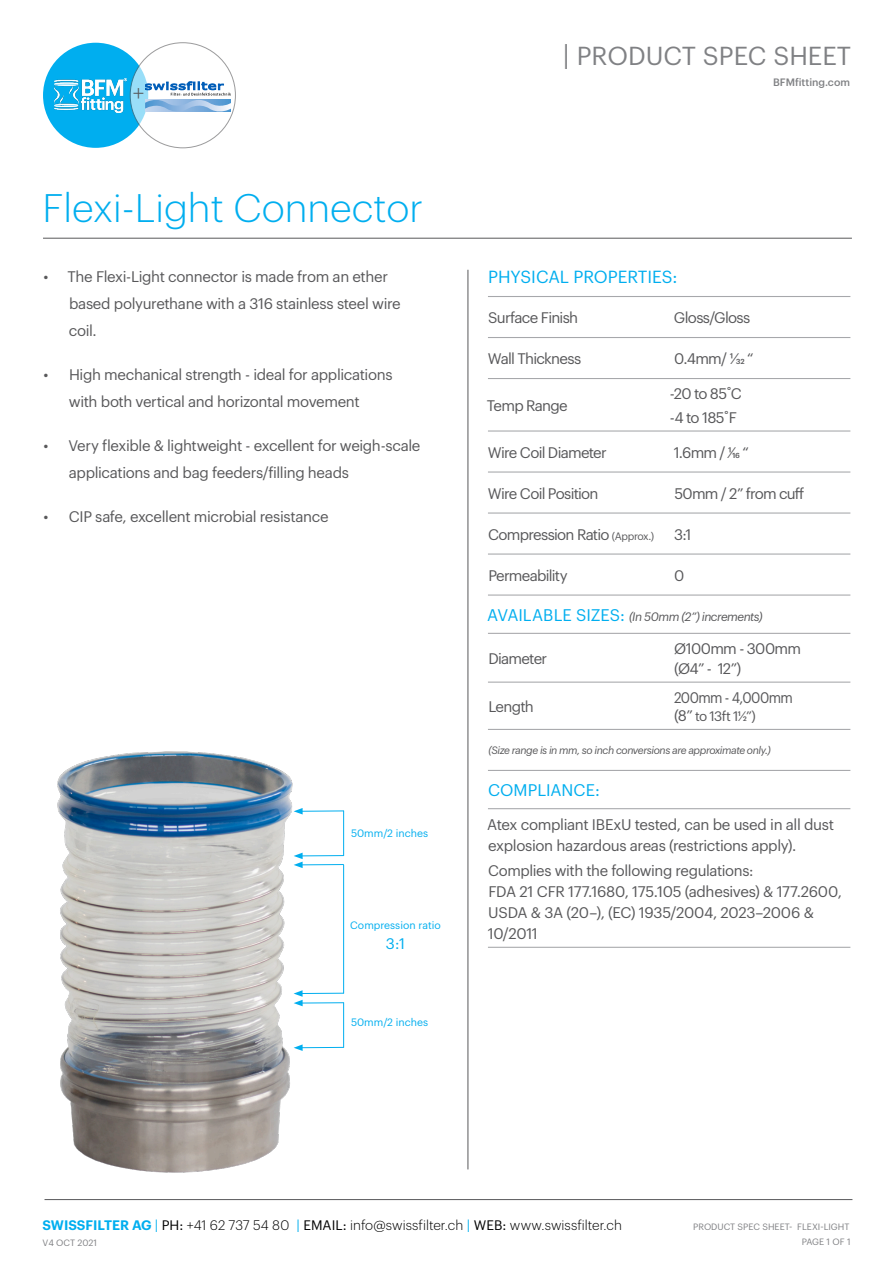
<style>
.page{position:relative;width:893px;height:1263px;background:#fff}
.page>*{position:absolute;margin:0;border:0;box-sizing:border-box;transform-origin:0 0}
.BODY{font:300 39px "Graphik";color:#00aeef}
.t1{font:25.5px "Graphik";color:#808184}
.t2{font:300 22.5px "Graphik";color:#58585a}
.table_heading{font:17.25px "Graphik";letter-spacing:-.01em;color:#00aeef}
.text{font:16.5px "Graphik";letter-spacing:.005em;color:#00aeef}
.text-2{font:15px/27px "Graphik";letter-spacing:-.025em;color:#58585a}
.table_text{font:15px/23.2px "Graphik";letter-spacing:-.05em;color:#58585a}
.table_text-2{font:15px "Graphik";letter-spacing:-.05em;color:#58585a;scale:.91 1}
.BODY-2{font:15px "Graphik";color:#00aeef}
.t3{font:300 13.5px "Graphik";color:#000}
.table_text-3{font:13.5px "Graphik";color:#58585a}
.table_text-4{font:italic 12px "Graphik";letter-spacing:-.04em;color:#58585a}
.table_text-5{font:italic 10.5px "Graphik";letter-spacing:-.04em;color:#58585a}
.BODY-3{font:10.5px "Graphik";color:#00aeef}
.t4{font:500 10.5px "Graphik";color:#808184}
.BODY-4{font:9px "Graphik";color:#808184}
.t5{font:500 3.9px "Meta Plus";color:#000}
.s1{font-size:27px}
.s2{font-size:10.5px}
.s3{font-style:normal;font-size:16.5px;color:#00aeef}
.s4{font-size:15px}
.s5{font-weight:600;color:#00aeef}
.s6{font-weight:400;color:#00aeef}
.s7{font-weight:400}
</style>
<div class="page">
<hr style="left:43px;top:238px;width:809px;height:1px;background:#58585a">
<div style="left:43px;top:43px;width:105px;height:105px;background:#00aeef;border-radius:50%"></div>
<div style="left:130px;top:43px;width:105px;height:105px;background:#fff;border-radius:50%"></div>
<hr style="left:45px;top:1199px;width:807px;height:1px;background:#58585a">
<img style="left:54px;top:78px;width:73px;height:34px">
<svg style="left:145px;top:82px;width:86px;height:31px"></svg>
<hr style="left:674px;top:296px;width:176px;height:1px;background:#a7a8ab">
<hr style="left:674px;top:337px;width:176px;height:1px;background:#a7a8ab">
<hr style="left:674px;top:553px;width:176px;height:2px;background:#a7a8ab">
<hr style="left:488px;top:296px;width:186px;height:1px;background:#a7a8ab">
<hr style="left:488px;top:337px;width:186px;height:1px;background:#a7a8ab">
<hr style="left:488px;top:378px;width:186px;height:1px;background:#a7a8ab">
<hr style="left:488px;top:553px;width:186px;height:2px;background:#a7a8ab">
<hr style="left:488px;top:594px;width:186px;height:2px;background:#a7a8ab">
<hr style="left:674px;top:594px;width:176px;height:2px;background:#a7a8ab">
<hr style="left:488px;top:633px;width:186px;height:1px;background:#a7a8ab">
<hr style="left:674px;top:633px;width:176px;height:1px;background:#a7a8ab">
<hr style="left:488px;top:682px;width:186px;height:1px;background:#a7a8ab">
<hr style="left:674px;top:682px;width:176px;height:1px;background:#a7a8ab">
<hr style="left:488px;top:729px;width:186px;height:1px;background:#a7a8ab">
<hr style="left:674px;top:729px;width:176px;height:1px;background:#a7a8ab">
<hr style="left:488px;top:770px;width:186px;height:1px;background:#a7a8ab">
<hr style="left:674px;top:770px;width:176px;height:1px;background:#a7a8ab">
<hr style="left:488px;top:808px;width:186px;height:1px;background:#a7a8ab">
<hr style="left:674px;top:808px;width:176px;height:1px;background:#a7a8ab">
<hr style="left:488px;top:947px;width:186px;height:1px;background:#a7a8ab">
<hr style="left:674px;top:947px;width:176px;height:1px;background:#a7a8ab">
<hr style="left:488px;top:430px;width:186px;height:2px;background:#a7a8ab">
<hr style="left:674px;top:430px;width:176px;height:2px;background:#a7a8ab">
<hr style="left:488px;top:471px;width:186px;height:2px;background:#a7a8ab">
<hr style="left:674px;top:471px;width:176px;height:2px;background:#a7a8ab">
<hr style="left:488px;top:512px;width:186px;height:2px;background:#a7a8ab">
<hr style="left:674px;top:512px;width:176px;height:2px;background:#a7a8ab">
<hr style="left:674px;top:378px;width:176px;height:1px;background:#a7a8ab">
<hr style="left:468px;top:270px;width:1px;height:899px;background:#58585a">
<img style="left:57px;top:751px;width:288px;height:422px">
<h3 class="t2" style="left:133px;top:77px;width:13px">+</h3>
<p class="t5" style="left:180px;top:92px;width:3px">-</p>
<p class="BODY" style="left:43px;top:180px;width:382px">Flexi-Light Connector</p>
<p class="text-2" style="left:69px;top:262px;width:333px;text-indent:-25px">• The Flexi-Light connector is made from an ether based polyurethane with a 316 stainless steel wire coil.</p>
<p class="text-2" style="left:44px;top:360px;width:351px;text-align:center">• High mechanical strength - ideal for applications with both vertical and horizontal movement</p>
<p class="text-2" style="left:69px;top:431px;width:353px;text-indent:-25px">• Very flexible &amp; lightweight - excellent for weigh-scale applications and bag feeders/filling heads</p>
<p class="text-2" style="left:44px;top:502px;width:287px">• CIP safe, excellent microbial resistance</p>
<p class="BODY-3" style="left:351px;top:825px;width:79px">50mm/2 inches</p>
<p class="BODY-3" style="left:350px;top:917px;width:92px">Compression ratio</p>
<p class="BODY-2" style="left:386px;top:932px;width:21px">3:1</p>
<p class="BODY-3" style="left:351px;top:1015px;width:79px">50mm/2 inches</p>
<h2 class="t1" style="left:563px;top:36px;width:290px"><span class="s1">|</span> PRODUCT SPEC SHEET</h2>
<p class="t4" style="left:773px;top:74px;width:78px">BFMfitting.com</p>
<p class="table_heading" style="left:488px;top:264px;width:191px">PHYSICAL PROPERTIES:</p>
<p class="table_text" style="left:488px;top:305px;width:91px">Surface Finish</p>
<p class="table_text" style="left:674px;top:305px;width:78px">Gloss/Gloss</p>
<p class="table_text" style="left:488px;top:346px;width:95px">Wall Thickness</p>
<p class="table_text" style="left:674px;top:346px;width:81px">0.4mm/ 1/32 “</p>
<p class="table_text" style="left:487px;top:393px;width:82px">Temp Range</p>
<p class="table_text" style="left:670px;top:381px;width:73px">-20 to 85˚C -4 to 185˚F</p>
<p class="table_text" style="left:488px;top:439px;width:120px">Wire Coil Diameter</p>
<p class="table_text" style="left:674px;top:439px;width:77px">1.6mm / 1/16 “</p>
<p class="table_text" style="left:488px;top:480px;width:112px">Wire Coil Position</p>
<p class="table_text" style="left:674px;top:480px;width:131px">50mm / 2” from cuff</p>
<p class="table_text" style="left:488px;top:521px;width:168px">Compression Ratio <span class="s2">(Approx.)</span></p>
<p class="table_text" style="left:674px;top:521px;width:19px">3:1</p>
<p class="table_text" style="left:488px;top:562px;width:81px">Permeability</p>
<p class="table_text" style="left:674px;top:562px;width:12px">0</p>
<p class="table_text-4" style="left:487px;top:608px;width:277px"><span class="s3">AVAILABLE SIZES:</span> (In 50mm (2”) increments)</p>
<p class="table_text" style="left:488px;top:645px;width:60px">Diameter</p>
<p class="table_text" style="left:674px;top:636px;width:128px">Ø100mm - 300mm</p>
<p class="table_text" style="left:674px;top:655px;width:69px">(Ø4” - 12”)</p>
<p class="table_text-2" style="left:674px;top:686px;width:132px">200mm - 4,000mm</p>
<p class="table_text-3" style="left:674px;top:706px;width:83px"><span class="s4">(8”</span> to 13ft 11/2”)</p>
<p class="table_text-5" style="left:489px;top:742px;width:284px">(Size range is in mm, so inch conversions are approximate only.)</p>
<p class="text" style="left:488px;top:778px;width:113px">COMPLIANCE:</p>
<p class="text-2" style="left:487px;top:812px;width:348px;line-height:21px">Atex compliant IBExU tested, can be used in all dust explosion hazardous areas (restrictions apply).</p>
<p class="text-2" style="left:488px;top:855px;width:267px">Complies with the following regulations:</p>
<p class="text-2" style="left:488px;top:879px;width:356px;line-height:21px">FDA 21 CFR 177.1680, 175.105 (adhesives) &amp; 177.2600,<br>USDA &amp; 3A (20–), (EC) 1935/2004, 2023–2006 &amp;<br>10/2011</p>
<p class="table_text" style="left:488px;top:693px;width:47px">Length</p>
<p class="t3" style="left:43px;top:1215px;width:581px"><span class="s5">SWISSFILTER AG</span> <span class="s6">|</span> <span class="s7">PH:</span> +41 62 737 54 80 <span class="s6">|</span> <span class="s7">EMAIL:</span> info@swissfilter.ch <span class="s6">|</span> <span class="s7">WEB:</span> www.swissfilter.ch</p>
<p class="BODY-4" style="left:43px;top:1236px;width:56px">V4 OCT 2021</p>
<p class="BODY-4" style="left:693px;top:1220px;width:158px">PRODUCT SPEC SHEET- FLEXI-LIGHT</p>
<p class="BODY-4" style="left:802px;top:1234px;width:50px">PAGE 1 OF 1</p>
</div>
